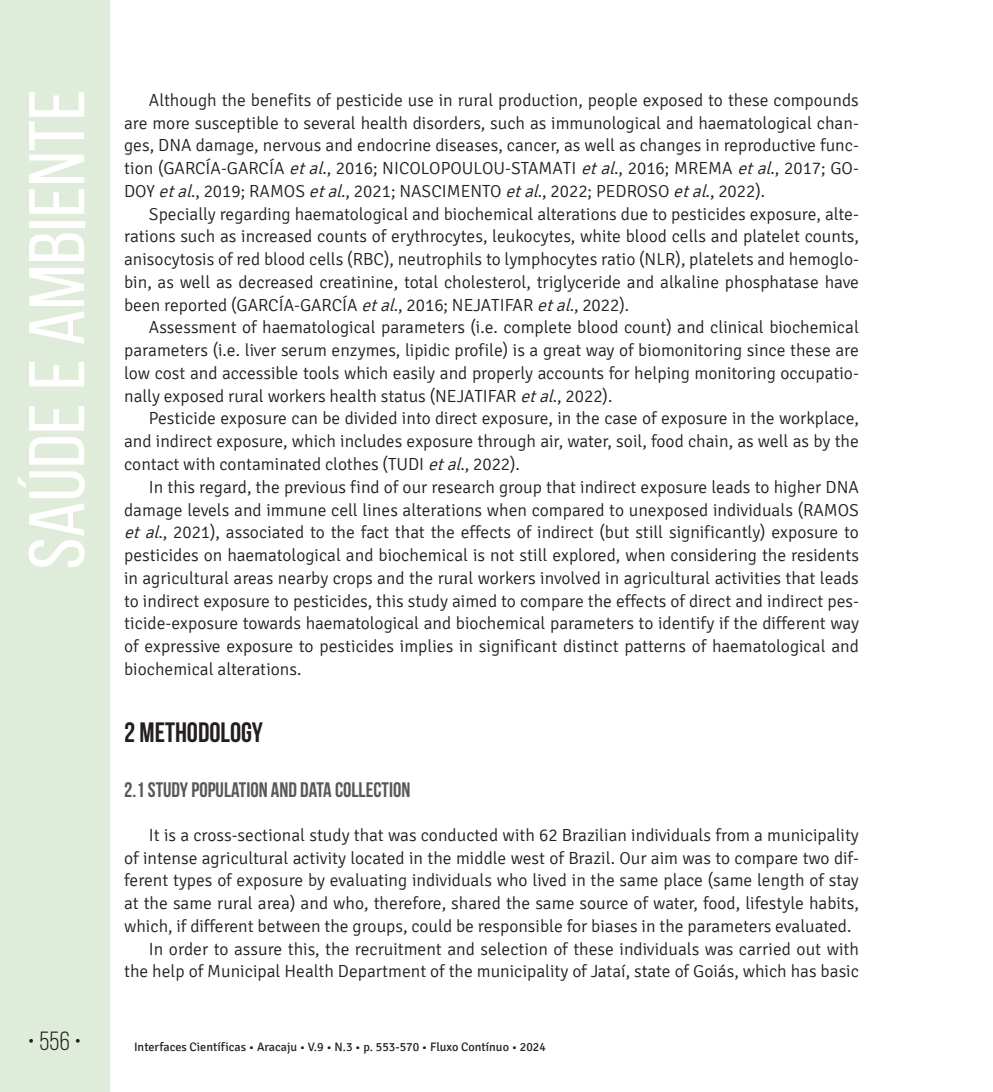
<style>
.page{position:relative;width:993px;height:1092px;background:#fff}
.page>*{position:absolute;margin:0;border:0;box-sizing:border-box;transform-origin:0 0}
.t1{font:78.75px "Bebas Neue";color:#fff;scale:1.09 1}
.t2{font:700 28px "Bebas Neue";color:#231f20}
.t3{font:26.25px "Bebas Neue";color:#231f20}
.t4{font:700 21px "Bebas Neue";color:#57585a}
.t5{font:300 17.5px/22.8px "Signika";color:#231f20;text-align:justify}
.t6{font:12.25px "Signika";color:#231f20}
.s1{font-style:italic}
</style>
<div class="page">
<div style="left:0;top:0;width:109px;height:1091px;background:#deecd9"></div>
<h1 class="t1" style="left:14px;top:569px;width:442px;rotate:-90deg">Saúde e Ambiente</h1>
<p class="t5" style="left:124px;top:89px;width:736px;text-indent:25px">Although the benefits of pesticide use in rural production, people exposed to these compounds are more susceptible to several health disorders, such as immunological and haematological chan&shy;ges, DNA damage, nervous and endocrine diseases, cancer, as well as changes in reproductive func&shy;tion (GARCÍA-GARCÍA <span class="s1">etal</span>., 2016; NICOLOPOULOU-STAMATI <span class="s1">etal</span>., 2016; MREMA <span class="s1">etal</span>., 2017; GO-DOY <span class="s1">etal</span>., 2019; RAMOS <span class="s1">etal</span>., 2021; NASCIMENTO <span class="s1">etal</span>., 2022; PEDROSO <span class="s1">etal</span>., 2022).</p>
<p class="t5" style="left:124px;top:203px;width:736px;text-indent:25px">Specially regarding haematological and biochemical alterations due to pesticides exposure, alte&shy;rations such as increased counts of erythrocytes, leukocytes, white blood cells and platelet counts, anisocytosis of red blood cells (RBC), neutrophils to lymphocytes ratio (NLR), platelets and hemoglo&shy;bin, as well as decreased creatinine, total cholesterol, triglyceride and alkaline phosphatase have been reported (GARCÍA-GARCÍA <span class="s1">etal</span>., 2016; NEJATIFAR <span class="s1">etal</span>., 2022).</p>
<p class="t5" style="left:124px;top:316px;width:736px;text-indent:25px">Assessment of haematological parameters (i.e. complete blood count) and clinical biochemical parameters (i.e. liver serum enzymes, lipidic profile) is a great way of biomonitoring since these are low cost and accessible tools which easily and properly accounts for helping monitoring occupatio&shy;nally exposed rural workers health status (NEJATIFAR <span class="s1">etal</span>., 2022).</p>
<p class="t5" style="left:124px;top:407px;width:736px;text-indent:25px">Pesticide exposure can be divided into direct exposure, in the case of exposure in the workplace, and indirect exposure, which includes exposure through air, water, soil, food chain, as well as by the contact with contaminated clothes (TUDI <span class="s1">etal</span>., 2022).</p>
<p class="t5" style="left:124px;top:476px;width:736px;text-indent:25px">In this regard, the previous find of our research group that indirect exposure leads to higher DNA damage levels and immune cell lines alterations when compared to unexposed individuals (RAMOS <span class="s1">etal</span>., 2021), associated to the fact that the effects of indirect (but still significantly) exposure to pesticides on haematological and biochemical is not still explored, when considering the residents in agricultural areas nearby crops and the rural workers involved in agricultural activities that leads to indirect exposure to pesticides, this study aimed to compare the effects of direct and indirect pes&shy;ticide-exposure towards haematological and biochemical parameters to identify if the different way of expressive exposure to pesticides implies in significant distinct patterns of haematological and biochemical alterations.</p>
<h2 class="t2" style="left:124px;top:717px;width:140px">2 METHODOLOGY</h2>
<p class="t4" style="left:124px;top:778px;width:288px">2.1 STUDY POPULATION AND DATA COLLECTION</p>
<p class="t5" style="left:149px;top:823px;width:711px">It is a cross-sectional study that was conducted with 62 Brazilian individuals from a municipality</p>
<p class="t5" style="left:124px;top:846px;width:736px">of intense agricultural activity located in the middle west of Brazil. Our aim was to compare two dif-</p>
<p class="t5" style="left:124px;top:869px;width:736px">ferent types of exposure by evaluating individuals who lived in the same place (same length of stay</p>
<p class="t5" style="left:124px;top:892px;width:736px">at the same rural area) and who, therefore, shared the same source of water, food, lifestyle habits,</p>
<p class="t5" style="left:124px;top:914px;width:728px">which, if different between the groups, could be responsible for biases in the parameters evaluated.</p>
<p class="t5" style="left:149px;top:937px;width:711px">In order to assure this, the recruitment and selection of these individuals was carried out with</p>
<p class="t5" style="left:124px;top:960px;width:736px">the help of Municipal Health Department of the municipality of Jataí, state of Goiás, which has basic</p>
<h3 class="t3" style="left:28px;top:1026px;width:55px">• 556 •</h3>
<p class="t6" style="left:134px;top:1040px;width:413px">Interfaces Científicas • Aracaju • V.9 • N.3 • p. 553-570 • Fluxo Contínuo • 2024</p>
</div>
